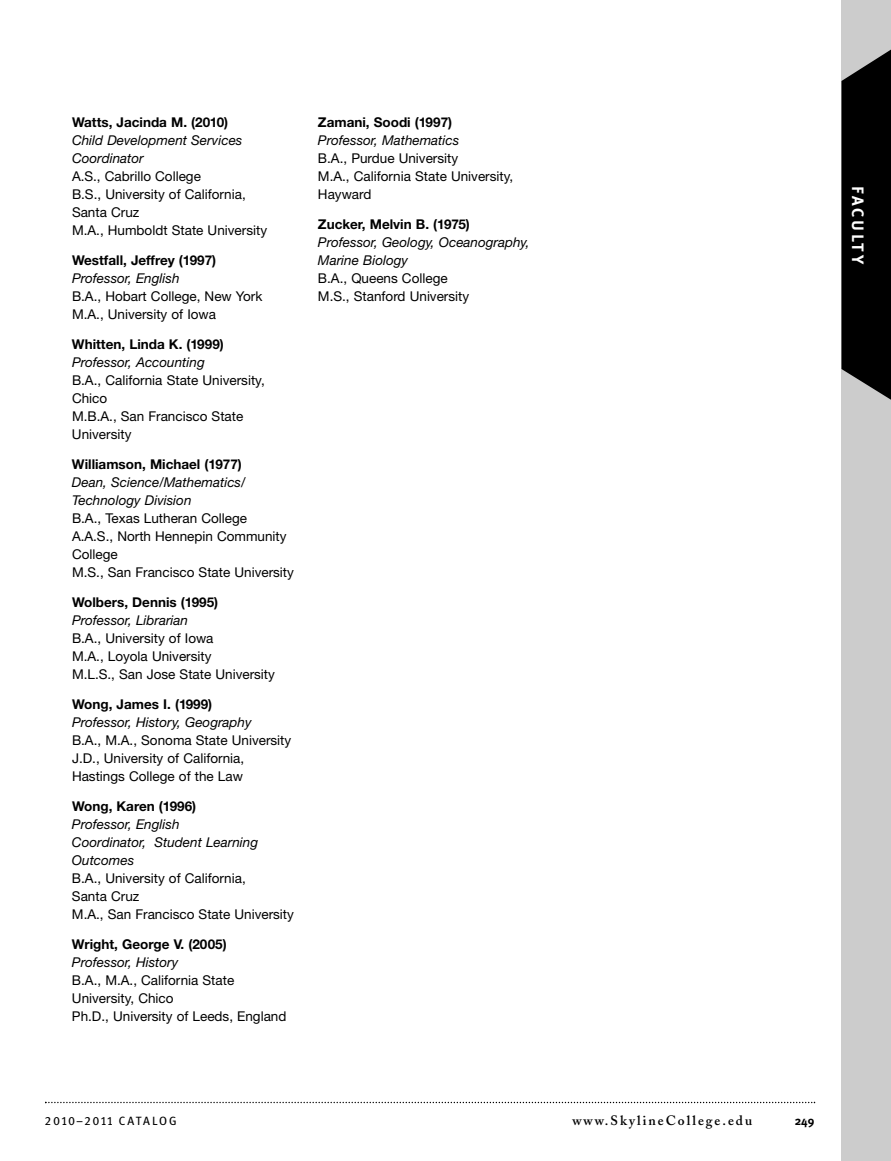
<style>
.page{position:relative;width:891px;height:1161px;background:#fff}
.page>*{position:absolute;margin:0;border:0;box-sizing:border-box;transform-origin:0 0}
.t1{font:700 16.5px "Meta Plus";letter-spacing:.165em;color:#fff}
.t2{font:13.5px/18px "Helvetica Neue";color:#000}
.t3{font:italic 13.5px/18px "Helvetica Neue";color:#000}
.t4{font:700 13.5px "Helvetica Neue";color:#000}
.t5{font:600 13.5px "Adobe Caslon";letter-spacing:.15em;color:#000}
.t6{font:12px "Meta Plus Book Caps";letter-spacing:.125em;color:#000}
.t7{font:700 12px "Meta Plus";color:#000}
</style>
<div class="page">
<div style="left:842px;top:0;width:49px;height:1161px;background:#ccc"></div>
<svg style="left:841px;top:41px;width:50px;height:367px;background:#1e1e1e"></svg>
<svg style="left:45px;top:1102px;width:770px;height:1px"></svg>
<p class="t4" style="left:72px;top:117px;width:158px">Watts, Jacinda M. (2010)</p>
<p class="t3" style="left:72px;top:132px;width:172px">Child Development Services<br>Coordinator</p>
<p class="t2" style="left:72px;top:168px;width:197px">A.S., Cabrillo College<br>B.S., University of California,<br>Santa Cruz<br>M.A., Humboldt State University</p>
<p class="t4" style="left:72px;top:255px;width:146px">Westfall, Jeffrey (1997)</p>
<p class="t3" style="left:72px;top:270px;width:109px">Professor, English</p>
<p class="t2" style="left:72px;top:288px;width:192px">B.A., Hobart College, New York<br>M.A., University of Iowa</p>
<p class="t4" style="left:72px;top:339px;width:153px">Whitten, Linda K. (1999)</p>
<p class="t3" style="left:72px;top:354px;width:134px">Professor, Accounting</p>
<p class="t2" style="left:72px;top:372px;width:194px">B.A., California State University,<br>Chico<br>M.B.A., San Francisco State<br>University</p>
<p class="t4" style="left:72px;top:459px;width:171px">Williamson, Michael (1977)</p>
<p class="t3" style="left:72px;top:474px;width:175px">Dean, Science/Mathematics/<br>Technology Division</p>
<p class="t2" style="left:72px;top:510px;width:223px">B.A., Texas Lutheran College<br>A.A.S., North Hennepin Community<br>College<br>M.S., San Francisco State University</p>
<p class="t4" style="left:72px;top:597px;width:148px">Wolbers, Dennis (1995)</p>
<p class="t3" style="left:72px;top:612px;width:118px">Professor, Librarian</p>
<p class="t2" style="left:72px;top:630px;width:204px">B.A., University of Iowa<br>M.A., Loyola University<br>M.L.S., San Jose State University</p>
<p class="t4" style="left:72px;top:699px;width:142px">Wong, James I. (1999)</p>
<p class="t3" style="left:72px;top:714px;width:181px">Professor, History, Geography</p>
<p class="t2" style="left:72px;top:732px;width:221px">B.A., M.A., Sonoma State University<br>J.D., University of California,<br>Hastings College of the Law</p>
<p class="t4" style="left:72px;top:801px;width:126px">Wong, Karen (1996)</p>
<p class="t3" style="left:72px;top:816px;width:188px">Professor, English<br>Coordinator, Student Learning<br>Outcomes</p>
<p class="t2" style="left:72px;top:870px;width:223px">B.A., University of California,<br>Santa Cruz<br>M.A., San Francisco State University</p>
<p class="t4" style="left:72px;top:939px;width:156px">Wright, George V. (2005)</p>
<p class="t3" style="left:72px;top:954px;width:108px">Professor, History</p>
<p class="t2" style="left:72px;top:972px;width:216px">B.A., M.A., California State<br>University, Chico<br>Ph.D., University of Leeds, England</p>
<p class="t4" style="left:318px;top:117px;width:136px">Zamani, Soodi (1997)</p>
<p class="t3" style="left:318px;top:132px;width:143px">Professor, Mathematics</p>
<p class="t2" style="left:318px;top:150px;width:197px">B.A., Purdue University<br>M.A., California State University,<br>Hayward</p>
<p class="t4" style="left:318px;top:219px;width:153px">Zucker, Melvin B. (1975)</p>
<p class="t3" style="left:318px;top:234px;width:213px">Professor, Geology, Oceanography,<br>Marine Biology</p>
<p class="t2" style="left:318px;top:270px;width:153px">B.A., Queens College<br>M.S., Stanford University</p>
<p class="t6" style="left:45px;top:1114px;width:133px">2010–2011 CATALOG</p>
<p class="t5" style="left:572px;top:1115px;width:181px">www.SkylineCollege.edu</p>
<p class="t7" style="left:795px;top:1114px;width:21px">249</p>
<p class="t1" style="left:867px;top:186px;width:79px;rotate:90deg">FACULTY</p>
</div>
